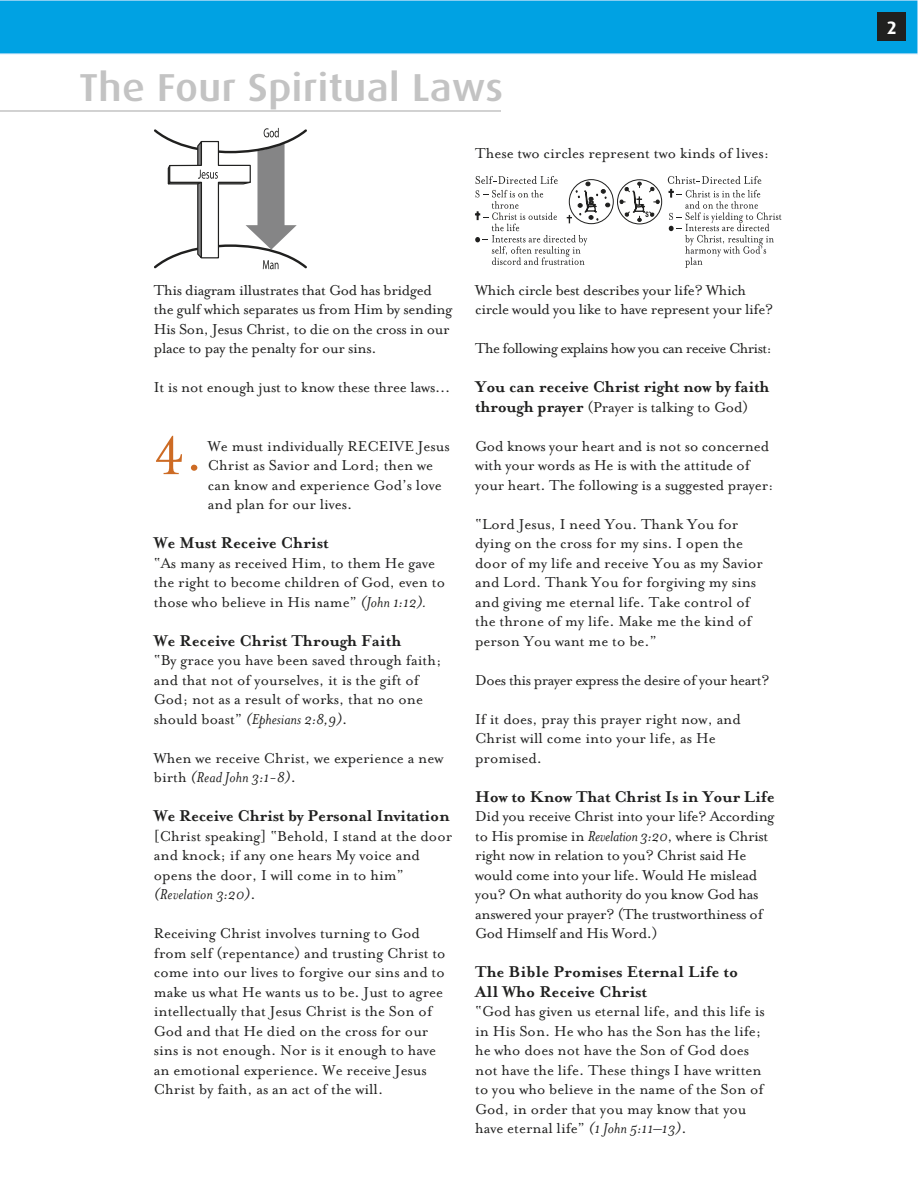
<style>
.page{position:relative;width:918px;height:1188px;background:#fff}
.page>*{position:absolute;margin:0;border:0;box-sizing:border-box;transform-origin:0 0}
.drop_cap{font:57.9px "Mrs Eaves";color:#cd6b24}
.t1{font:500 39px "Dax";color:#c3c3c3;scale:1.1 1}
.subHeading{font:700 18px "Mrs Eaves";letter-spacing:-.01em;color:#20201f}
.t2{font:700 18px "Dax";color:#fff}
.text{font:16.5px/19.5px "Mrs Eaves";color:#20201f}
.text-2{font:16.5px/19.5px "Mrs Eaves";letter-spacing:-.02em;color:#20201f}
.drop_cap-2{font:16.5px/19.5px "Mrs Eaves";color:#20201f}
.text-3{font:16.5px "Mrs Eaves";letter-spacing:-.04em;color:#20201f}
.text-4{font:16.5px "Mrs Eaves";letter-spacing:-.03em;color:#20201f}
.subHeading-2{font:16.5px "Mrs Eaves";letter-spacing:-.01em;color:#20201f}
.text-5{font:italic 16.5px "Mrs Eaves";color:#20201f}
.s1{font-style:italic}
.s2{font-style:normal}
.s3{font-weight:700;font-size:18px}
</style>
<div class="page">
<svg style="left:154px;top:127px;width:153px;height:143px"></svg>
<svg style="left:668px;top:176px;width:114px;height:92px"></svg>
<svg style="left:475px;top:176px;width:187px;height:89px"></svg>
<div style="left:0;top:0;width:918px;height:54px;background:#00a2e3"></div>
<div style="left:877px;top:13px;width:29px;height:28px;background:#20201f"></div>
<hr style="left:0;top:110px;width:501px;height:2px;background:#c3c3c3">
<p class="t1" style="left:79px;top:65px;width:387px">The Four Spiritual Laws</p>
<p class="text" style="left:475px;top:144px;width:296px">These two circles represent two kinds of lives:</p>
<p class="text-2" style="left:154px;top:280px;width:300px">This diagram illustrates that God has bridged the gulf which separates us from Him by sending His Son, Jesus Christ, to die on the cross in our place to pay the penalty for our sins.</p>
<p class="text" style="left:154px;top:378px;width:298px">It is not enough just to know these three laws...</p>
<p class="drop_cap" style="left:154px;top:419px;width:51px">4.</p>
<p class="drop_cap-2" style="left:208px;top:436px;width:243px">We must individually RECEIVE Jesus<br>Christ as Savior and Lord; then we can know and experience God’s love and plan for our lives.</p>
<p class="subHeading" style="left:154px;top:533px;width:176px">We Must Receive Christ</p>
<p class="text" style="left:154px;top:553px;width:293px">“As many as received Him, to them He gave the right to become children of God, even to those who believe in His name” <span class="s1">(John 1:12).</span></p>
<p class="subHeading" style="left:154px;top:630px;width:249px">We Receive Christ Through Faith</p>
<p class="text" style="left:154px;top:651px;width:289px">“By grace you have been saved through faith; and that not of yourselves, it is the gift of God; not as a result of works, that no one should boast” <span class="s1">(Ephesians 2:8,9)</span>.</p>
<p class="text" style="left:154px;top:748px;width:291px">When we receive Christ, we experience a new birth <span class="s1">(Read John 3:1-8)</span>.</p>
<p class="subHeading" style="left:154px;top:806px;width:297px">We Receive Christ by Personal Invitation</p>
<p class="text" style="left:154px;top:826px;width:300px">[Christ speaking] “Behold, I stand at the door and knock; if any one hears My voice and opens the door, I will come in to him”</p>
<p class="text-5" style="left:154px;top:885px;width:103px">(Revelation 3:20)<span class="s2">.</span></p>
<p class="text" style="left:154px;top:924px;width:293px">Receiving Christ involves turning to God from self (repentance) and trusting Christ to come into our lives to forgive our sins and to make us what He wants us to be. Just to agree intellectually that Jesus Christ is the Son of God and that He died on the cross for our sins is not enough. Nor is it enough to have an emotional experience. We receive Jesus Christ by faith, as an act of the will.</p>
<p class="text-2" style="left:475px;top:280px;width:300px">Which circle best describes your life? Which circle would you like to have represent your life?</p>
<p class="text-3" style="left:475px;top:339px;width:298px">The following explains how you can receive Christ:</p>
<p class="subHeading" style="left:475px;top:377px;width:296px">You can receive Christ right now by faith</p>
<p class="subHeading-2" style="left:475px;top:398px;width:275px"><span class="s3">through prayer</span> (Prayer is talking to God)</p>
<p class="text" style="left:475px;top:436px;width:300px">God knows your heart and is not so concerned with your words as He is with the attitude of your heart. The following is a suggested prayer:</p>
<p class="text" style="left:475px;top:514px;width:289px">“Lord Jesus, I need You. Thank You for dying on the cross for my sins. I open the door of my life and receive You as my Savior and Lord. Thank You for forgiving my sins and giving me eternal life. Take control of the throne of my life. Make me the kind of person You want me to be.”</p>
<p class="text-4" style="left:475px;top:671px;width:296px">Does this prayer express the desire of your heart?</p>
<p class="text" style="left:475px;top:709px;width:267px">If it does, pray this prayer right now, and<br>Christ will come into your life, as He promised.</p>
<p class="subHeading" style="left:475px;top:786px;width:301px">How to Know That Christ Is in Your Life</p>
<p class="text-2" style="left:475px;top:807px;width:301px">Did you receive Christ into your life? According to His promise in <span class="s1">Revelation 3:20</span>, where is Christ right now in relation to you? Christ said He would come into your life. Would He mislead you? On what authority do you know God has answered your prayer? (The trustworthiness of God Himself and His Word.)</p>
<p class="subHeading" style="left:475px;top:962px;width:264px">The Bible Promises Eternal Life to</p>
<p class="subHeading" style="left:475px;top:981px;width:173px">All Who Receive Christ</p>
<p class="text" style="left:475px;top:1002px;width:291px">“God has given us eternal life, and this life is in His Son. He who has the Son has the life; he who does not have the Son of God does not have the life. These things I have written to you who believe in the name of the Son of God, in order that you may know that you have eternal life” <span class="s1">(1 John 5:11–13)</span>.</p>
<p class="t2" style="left:887px;top:17px;width:12px">2</p>
</div>
